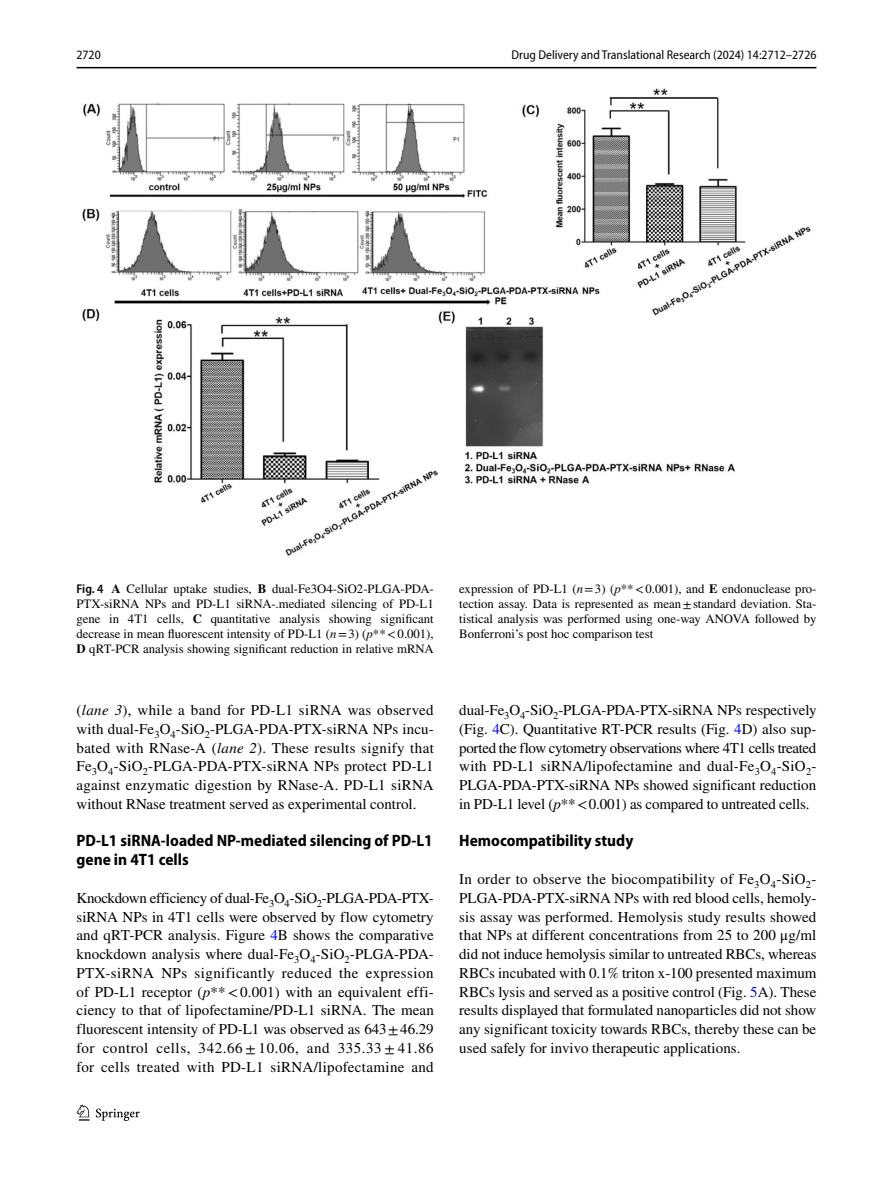
<style>
.page{position:relative;width:893px;height:1187px;background:#fff}
.page>*{position:absolute;margin:0;border:0;box-sizing:border-box;transform-origin:0 0}
.t1{font:700 semi-condensed 16.5px/18.8px "Myriad Pro";color:#000}
.t2{font:15px/18.8px "STIX";color:#000;text-align:justify}
.t3{font:12.75px/15px "STIX";color:#000;text-align:justify}
.t4{font:semi-condensed 12.75px "Myriad Pro";color:#000}
.s1{font-family:"Myriad Pro";font-weight:600;font-stretch:semi-condensed}
.s2{font-weight:700}
.s3{font-style:italic}
.s4{color:#00f}
</style>
<div class="page">
<hr style="left:77px;top:67px;width:739px;height:1px;background:#000">
<svg style="left:77px;top:1104px;width:12px;height:16px"></svg>
<svg style="left:96px;top:1108px;width:44px;height:12px"></svg>
<img style="left:82px;top:88px;width:729px;height:468px">
<p class="t4" style="left:77px;top:48px;width:26px">2720</p>
<p class="t4" style="left:511px;top:48px;width:306px">Drug Delivery and Translational Research (2024) 14:2712–2726</p>
<p class="t3" style="left:77px;top:581px;width:359px"><span class="s1">Fig. 4</span> <span class="s2">A</span> Cellular uptake studies, <span class="s2">B</span> dual-Fe3O4-SiO2-PLGA-PDA-PTX-siRNA NPs and PD-L1 siRNA-.mediated silencing of PD-L1 gene in 4T1 cells, <span class="s2">C</span> quantitative analysis showing significant decrease in mean fluorescent intensity of PD-L1 (<span class="s3">n</span>=3) (<span class="s3">p</span>**&lt;0.001), <span class="s2">D</span> qRT-PCR analysis showing significant reduction in relative mRNA</p>
<p class="t3" style="left:459px;top:581px;width:359px">expression of PD-L1 (<span class="s3">n</span>=3) (<span class="s3">p</span>**&lt;0.001), and <span class="s2">E</span> endonuclease pro&shy;tection assay. Data is represented as mean±standard deviation. Sta&shy;tistical analysis was performed using one-way ANOVA followed by Bonferroni’s post hoc comparison test</p>
<p class="t2" style="left:77px;top:701px;width:359px">(<span class="s3">lane 3</span>), while a band for PD-L1 siRNA was observed with dual-Fe<sub>3</sub>O<sub>4</sub>-SiO<sub>2</sub>-PLGA-PDA-PTX-siRNA NPs incu&shy;bated with RNase-A (<span class="s3">lane 2</span>). These results signify that Fe<sub>3</sub>O<sub>4</sub>-SiO<sub>2</sub>-PLGA-PDA-PTX-siRNA NPs protect PD-L1 against enzymatic digestion by RNase-A. PD-L1 siRNA without RNase treatment served as experimental control.</p>
<p class="t1" style="left:77px;top:831px;width:358px">PD‑L1 siRNA‑loaded NP‑mediated silencing of PD‑L1 gene in 4T1 cells</p>
<p class="t2" style="left:77px;top:889px;width:359px">Knockdown efficiency of dual-Fe<sub>3</sub>O<sub>4</sub>-SiO<sub>2</sub>-PLGA-PDA-PTX&shy;siRNA NPs in 4T1 cells were observed by flow cytometry and qRT-PCR analysis. Figure <span class="s4">4</span>B shows the comparative knockdown analysis where dual-Fe<sub>3</sub>O<sub>4</sub>-SiO<sub>2</sub>-PLGA-PDA-PTX-siRNA NPs significantly reduced the expression of PD-L1 receptor (<span class="s3">p</span>**&lt;0.001) with an equivalent effi&shy;ciency to that of lipofectamine/PD-L1 siRNA. The mean fluorescent intensity of PD-L1 was observed as 643±46.29 for control cells, 342.66 ± 10.06, and 335.33 ± 41.86 for cells treated with PD-L1 siRNA/lipofectamine and</p>
<p class="t2" style="left:459px;top:701px;width:359px">dual-Fe<sub>3</sub>O<sub>4</sub>-SiO<sub>2</sub>-PLGA-PDA-PTX-siRNA NPs respectively (Fig. <span class="s4">4</span>C). Quantitative RT-PCR results (Fig. <span class="s4">4</span>D) also sup&shy;ported the flow cytometry observations where 4T1 cells treated with PD-L1 siRNA/lipofectamine and dual-Fe<sub>3</sub>O<sub>4</sub>-SiO<sub>2</sub>- PLGA-PDA-PTX-siRNA NPs showed significant reduction in PD-L1 level (<span class="s3">p</span>**&lt;0.001) as compared to untreated cells.</p>
<p class="t1" style="left:459px;top:831px;width:176px">Hemocompatibility study</p>
<p class="t2" style="left:459px;top:870px;width:359px">In order to observe the biocompatibility of Fe<sub>3</sub>O<sub>4</sub>-SiO<sub>2</sub>- PLGA-PDA-PTX-siRNA NPs with red blood cells, hemoly&shy;sis assay was performed. Hemolysis study results showed that NPs at different concentrations from 25 to 200 μg/ml did not induce hemolysis similar to untreated RBCs, whereas RBCs incubated with 0.1% triton x-100 presented maximum RBCs lysis and served as a positive control (Fig. <span class="s4">5</span>A). These results displayed that formulated nanoparticles did not show any significant toxicity towards RBCs, thereby these can be used safely for invivo therapeutic applications.</p>
</div>
